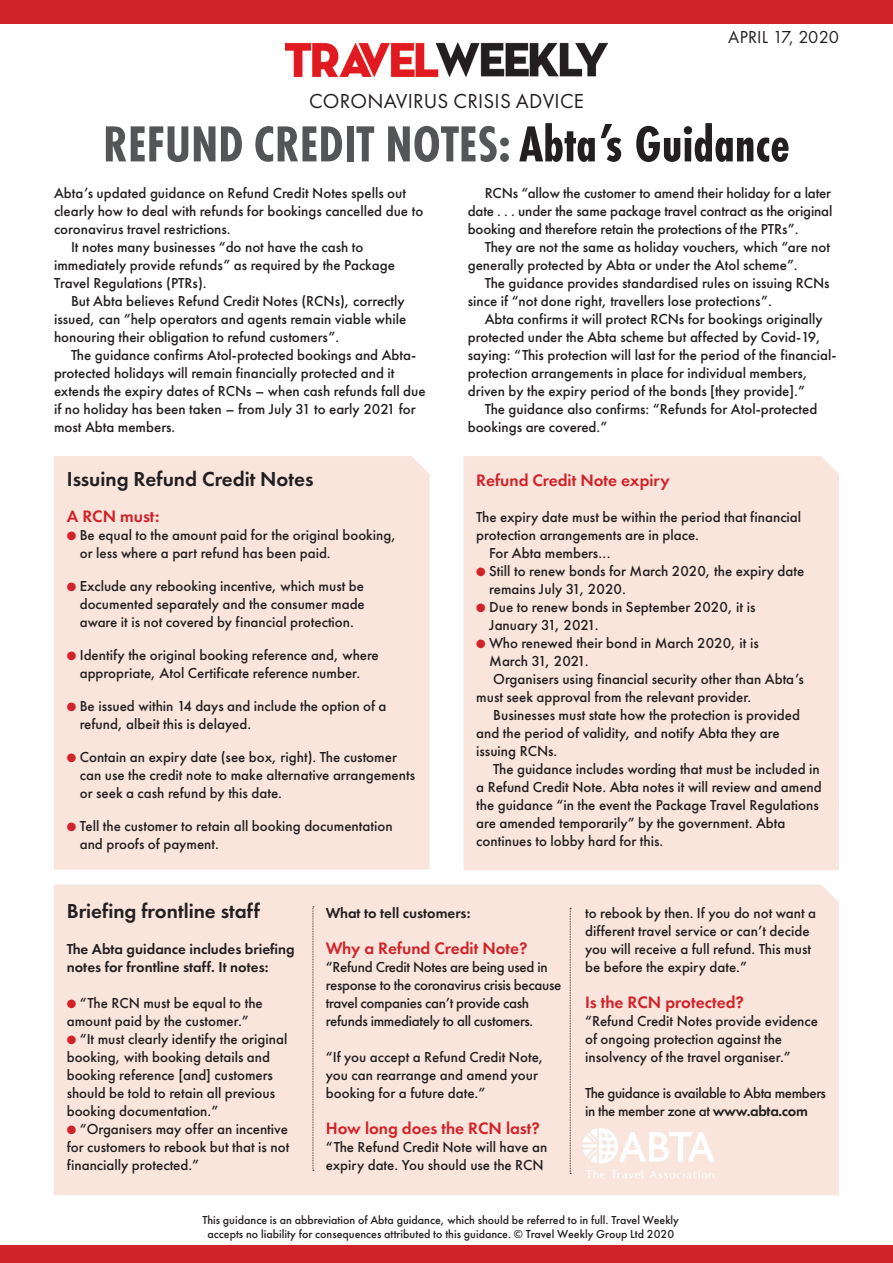
<style>
.page{position:relative;width:893px;height:1263px;background:#fff}
.page>*{position:absolute;margin:0;border:0;box-sizing:border-box;transform-origin:0 0}
.t1{font:700 52.5px "Futura New Cond";color:#545557}
.t2{font:21px "Futura New Demi";color:#231f20}
.t3{font:21px "Futura New";letter-spacing:.01em;color:#231f20}
.t4{font:18px "Futura New";letter-spacing:.01em;color:#231f20}
.t5{font:17.25px "Futura New Demi";color:#d1232a}
.t6{font:500 15px/18px "Futura New";color:#231f20}
.t7{font:500 15px/18px "Futura New";letter-spacing:-.02em;color:#231f20}
.t8{font:15px/18px "Futura New Demi";color:#231f20}
.t9{font:500 15px/18px "Futura New";letter-spacing:-.025em;color:#231f20}
.t10{font:500 12px/13.5px "Futura New";color:#231f20;text-align:center}
.s1{color:#231f20}
.s2{color:#d1232a}
.s3{font-family:"Futura New Demi";font-weight:400}
</style>
<div class="page">
<img style="left:286px;top:43px;width:321px;height:33px">
<div style="left:54px;top:456px;width:375px;height:414px;background:#f9e5dc"></div>
<div style="left:0;top:0;width:893px;height:23px;background:#d1232a"></div>
<div style="left:0;top:1245px;width:893px;height:18px;background:#d1232a"></div>
<div style="left:463px;top:456px;width:376px;height:414px;background:#f9e5dc"></div>
<div style="left:54px;top:884px;width:785px;height:311px;background:#f9e5dc"></div>
<svg style="left:313px;top:906px;width:1px;height:265px"></svg>
<svg style="left:570px;top:908px;width:1px;height:266px"></svg>
<img style="left:589px;top:1127px;width:126px;height:37px">
<h2 class="t3" style="left:309px;top:88px;width:276px">CORONAVIRUS CRISIS ADVICE</h2>
<p class="t4" style="left:728px;top:26px;width:112px">APRIL 17, 2020</p>
<h1 class="t1" style="left:103px;top:114px;width:688px">REFUND CREDIT NOTES: <span class="s1">Abta’s Guidance</span></h1>
<p class="t6" style="left:54px;top:184px;width:354px">Abta’s updated guidance on Refund Credit Notes spells out</p>
<p class="t6" style="left:54px;top:202px;width:371px">clearly how to deal with refunds for bookings cancelled due to</p>
<p class="t6" style="left:54px;top:220px;width:178px">coronavirus travel restrictions.</p>
<p class="t6" style="left:71px;top:238px;width:294px">It notes many businesses “do not have the cash to</p>
<p class="t6" style="left:54px;top:256px;width:343px">immediately provide refunds” as required by the Package</p>
<p class="t6" style="left:54px;top:274px;width:154px">Travel Regulations (PTRs).</p>
<p class="t6" style="left:71px;top:292px;width:335px">But Abta believes Refund Credit Notes (RCNs), correctly</p>
<p class="t6" style="left:54px;top:310px;width:354px">issued, can “help operators and agents remain viable while</p>
<p class="t6" style="left:54px;top:328px;width:287px">honouring their obligation to refund customers”.</p>
<p class="t6" style="left:71px;top:346px;width:347px">The guidance confirms Atol-protected bookings and Abta-</p>
<p class="t6" style="left:54px;top:364px;width:342px">protected holidays will remain financially protected and it</p>
<p class="t6" style="left:54px;top:382px;width:373px">extends the expiry dates of RCNs – when cash refunds fall due</p>
<p class="t6" style="left:54px;top:400px;width:363px">if no holiday has been taken – from July 31 to early 2021 for</p>
<p class="t6" style="left:54px;top:418px;width:123px">most Abta members.</p>
<p class="t6" style="left:468px;top:184px;width:366px;text-align:justify;text-indent:17px">RCNs “allow the customer to amend their holiday for a later date . . . under the same package travel contract as the original booking and therefore retain the protections of the PTRs”.</p>
<p class="t6" style="left:468px;top:238px;width:364px;text-indent:17px">They are not the same as holiday vouchers, which “are not generally protected by Abta or under the Atol scheme”.</p>
<p class="t6" style="left:468px;top:274px;width:363px;text-indent:17px">The guidance provides standardised rules on issuing RCNs since if “not done right, travellers lose protections”.</p>
<p class="t6" style="left:468px;top:310px;width:370px;text-indent:17px">Abta confirms it will protect RCNs for bookings originally protected under the Abta scheme but affected by Covid-19, saying: “This protection will last for the period of the financial&shy;protection arrangements in place for individual members, driven by the expiry period of the bonds [they provide].”</p>
<p class="t6" style="left:468px;top:400px;width:351px;text-indent:17px">The guidance also confirms: “Refunds for Atol-protected bookings are covered.”</p>
<h2 class="t2" style="left:67px;top:466px;width:248px">Issuing Refund Credit Notes</h2>
<p class="t5" style="left:67px;top:505px;width:94px">A RCN must:</p>
<p class="t6" style="left:80px;top:526px;width:318px;text-indent:-13px"><span class="s2">●</span> Be equal to the amount paid for the original booking, or less where a part refund has been paid.</p>
<p class="t6" style="left:80px;top:577px;width:287px;text-align:justify;text-indent:-13px"><span class="s2">●</span> Exclude any rebooking incentive, which must be documented separately and the consumer made aware it is not covered by financial protection.</p>
<p class="t6" style="left:67px;top:646px;width:314px;text-align:center"><span class="s2">●</span> Identify the original booking reference and, where appropriate, Atol Certificate reference number.</p>
<p class="t6" style="left:80px;top:697px;width:308px;text-indent:-13px"><span class="s2">●</span> Be issued within 14 days and include the option of a refund, albeit this is delayed.</p>
<p class="t6" style="left:80px;top:748px;width:337px;text-indent:-13px"><span class="s2">●</span> Contain an expiry date (see box, right). The customer can use the credit note to make alternative arrangements or seek a cash refund by this date.</p>
<p class="t6" style="left:80px;top:817px;width:314px;text-indent:-13px"><span class="s2">●</span> Tell the customer to retain all booking documentation and proofs of payment.</p>
<p class="t5" style="left:476px;top:469px;width:195px">Refund Credit Note expiry</p>
<p class="t6" style="left:476px;top:508px;width:326px">The expiry date must be within the period that financial</p>
<p class="t6" style="left:476px;top:526px;width:224px">protection arrangements are in place.</p>
<p class="t6" style="left:489px;top:544px;width:123px">For Abta members...</p>
<p class="t6" style="left:489px;top:562px;width:317px;text-indent:-13px"><span class="s2">●</span> Still to renew bonds for March 2020, the expiry date remains July 31, 2020.</p>
<p class="t6" style="left:489px;top:598px;width:268px;text-indent:-13px"><span class="s2">●</span> Due to renew bonds in September 2020, it is<br>January 31, 2021.</p>
<p class="t6" style="left:476px;top:634px;width:284px"><span class="s2">●</span> Who renewed their bond in March 2020, it is</p>
<p class="t6" style="left:489px;top:652px;width:101px">March 31, 2021.</p>
<p class="t6" style="left:493px;top:670px;width:312px">Organisers using financial security other than Abta’s</p>
<p class="t6" style="left:476px;top:688px;width:277px">must seek approval from the relevant provider.</p>
<p class="t6" style="left:493px;top:706px;width:308px">Businesses must state how the protection is provided</p>
<p class="t6" style="left:476px;top:724px;width:305px">and the period of validity, and notify Abta they are</p>
<p class="t6" style="left:476px;top:742px;width:83px">issuing RCNs.</p>
<p class="t6" style="left:493px;top:760px;width:328px">The guidance includes wording that must be included in</p>
<p class="t6" style="left:476px;top:778px;width:347px">a Refund Credit Note. Abta notes it will review and amend</p>
<p class="t6" style="left:476px;top:796px;width:344px">the guidance “in the event the Package Travel Regulations</p>
<p class="t6" style="left:476px;top:814px;width:311px">are amended temporarily” by the government. Abta</p>
<p class="t6" style="left:476px;top:832px;width:189px">continues to lobby hard for this.</p>
<h2 class="t2" style="left:67px;top:898px;width:195px">Briefing frontline staff</h2>
<p class="t8" style="left:67px;top:940px;width:229px">The Abta guidance includes briefing notes for frontline staff. It notes:</p>
<p class="t6" style="left:67px;top:994px;width:197px"><span class="s2">●</span> “The RCN must be equal to the amount paid by the customer.”</p>
<p class="t6" style="left:67px;top:1030px;width:222px"><span class="s2">●</span> “It must clearly identify the original booking, with booking details and booking reference [and] customers should be told to retain all previous booking documentation.”</p>
<p class="t6" style="left:67px;top:1120px;width:224px;text-align:justify"><span class="s2">●</span> “Organisers may offer an incentive for customers to rebook but that is not financially protected.”</p>
<p class="t8" style="left:326px;top:904px;width:146px">What to tell customers:</p>
<p class="t5" style="left:326px;top:937px;width:203px">Why a Refund Credit Note?</p>
<p class="t7" style="left:326px;top:958px;width:237px">“Refund Credit Notes are being used in response to the coronavirus crisis because travel companies can’t provide cash refunds immediately to all customers.</p>
<p class="t6" style="left:326px;top:1048px;width:219px">“If you accept a Refund Credit Note, you can rearrange and amend your booking for a future date.”</p>
<p class="t5" style="left:326px;top:1117px;width:216px">How long does the RCN last?</p>
<p class="t6" style="left:326px;top:1138px;width:223px">“The Refund Credit Note will have an expiry date. You should use the RCN</p>
<p class="t6" style="left:585px;top:904px;width:232px">to rebook by then. If you do not want a different travel service or can’t decide you will receive a full refund. This must be before the expiry date.”</p>
<p class="t5" style="left:585px;top:991px;width:160px">Is the RCN protected?</p>
<p class="t6" style="left:585px;top:1012px;width:234px">“Refund Credit Notes provide evidence of ongoing protection against the insolvency of the travel organiser.”</p>
<p class="t9" style="left:585px;top:1084px;width:242px">The guidance is available to Abta members in the member zone at <span class="s3">www.abta.com</span></p>
<p class="t10" style="left:203px;top:1213px;width:478px">This guidance is an abbreviation of Abta guidance, which should be referred to in full. Travel Weekly accepts no liability for consequences attributed to this guidance. © Travel Weekly Group Ltd 2020</p>
</div>
